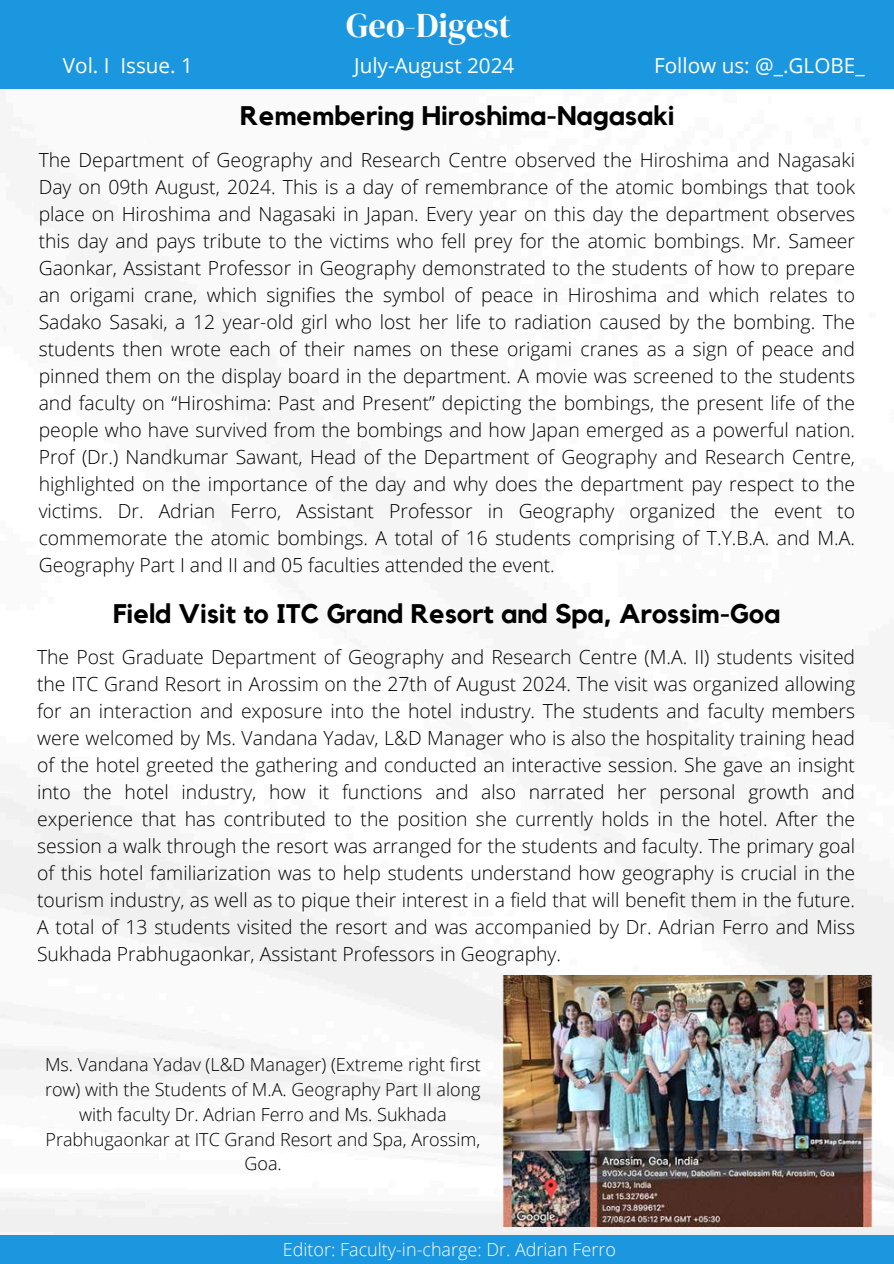
<style>
.page{position:relative;width:894px;height:1264px;background:#fff}
.page>*{position:absolute;margin:0;border:0;box-sizing:border-box;transform-origin:0 0}
.t1{font:34.35px "DM Serif Display";color:#fefefe}
.t2{font:700 26.85px "Kollektif";color:#000}
.t3{font:20.7px "Open Sans";color:#fff}
.t4{font:300 19.35px/27px "Open Sans";color:#000;text-align:justify}
.t5{font:300 18px/24.8px "Open Sans";color:#000;text-align:center}
.t6{font:300 18px "Open Sans";color:#fff}
</style>
<div class="page">
<img style="left:0;top:283px;width:893px;height:951px">
<div style="left:0;top:0;width:893px;height:89px;background:#1b97df"></div>
<div style="left:0;top:1234px;width:893px;height:29px;background:#1b97df"></div>
<img style="left:502px;top:975px;width:370px;height:251px">
<h1 class="t1" style="left:346px;top:1px;width:166px">Geo-Digest</h1>
<p class="t3" style="left:63px;top:51px;width:131px">Vol. I Issue. 1</p>
<p class="t3" style="left:354px;top:51px;width:162px">July-August 2024</p>
<p class="t3" style="left:654px;top:51px;width:212px">Follow us: @_.GLOBE_</p>
<h2 class="t2" style="left:240px;top:103px;width:435px">Remembering Hiroshima-Nagasaki</h2>
<p class="t4" style="left:39px;top:145px;width:817px">The Department of Geography and Research Centre observed the Hiroshima and Nagasaki Day on 09th August, 2024. This is a day of remembrance of the atomic bombings that took place on Hiroshima and Nagasaki in Japan. Every year on this day the department observes this day and pays tribute to the victims who fell prey for the atomic bombings. Mr. Sameer Gaonkar, Assistant Professor in Geography demonstrated to the students of how to prepare an origami crane, which signifies the symbol of peace in Hiroshima and which relates to Sadako Sasaki, a 12 year-old girl who lost her life to radiation caused by the bombing. The students then wrote each of their names on these origami cranes as a sign of peace and pinned them on the display board in the department. A movie was screened to the students and faculty on “Hiroshima: Past and Present” depicting the bombings, the present life of the people who have survived from the bombings and how Japan emerged as a powerful nation.<br>Prof (Dr.) Nandkumar Sawant, Head of the Department of Geography and Research Centre, highlighted on the importance of the day and why does the department pay respect to the victims. Dr. Adrian Ferro, Assistant Professor in Geography organized the event to commemorate the atomic bombings. A total of 16 students comprising of T.Y.B.A. and M.A.<br>Geography Part I and II and 05 faculties attended the event.</p>
<h2 class="t2" style="left:113px;top:601px;width:669px">Field Visit to ITC Grand Resort and Spa, Arossim-Goa</h2>
<p class="t4" style="left:37px;top:643px;width:819px">The Post Graduate Department of Geography and Research Centre (M.A. II) students visited the ITC Grand Resort in Arossim on the 27th of August 2024. The visit was organized allowing for an interaction and exposure into the hotel industry. The students and faculty members were welcomed by Ms. Vandana Yadav, L&amp;D Manager who is also the hospitality training head of the hotel greeted the gathering and conducted an interactive session. She gave an insight into the hotel industry, how it functions and also narrated her personal growth and experience that has contributed to the position she currently holds in the hotel. After the session a walk through the resort was arranged for the students and faculty. The primary goal of this hotel familiarization was to help students understand how geography is crucial in the tourism industry, as well as to pique their interest in a field that will benefit them in the future.<br>A total of 13 students visited the resort and was accompanied by Dr. Adrian Ferro and Miss Sukhada Prabhugaonkar, Assistant Professors in Geography.</p>
<p class="t5" style="left:45px;top:1051px;width:437px">Ms. Vandana Yadav (L&amp;D Manager) (Extreme right first row) with the Students of M.A. Geography Part II along with faculty Dr. Adrian Ferro and Ms. Sukhada Prabhugaonkar at ITC Grand Resort and Spa, Arossim, Goa.</p>
<p class="t6" style="left:283px;top:1236px;width:334px">Editor: Faculty-in-charge: Dr. Adrian Ferro</p>
</div>
